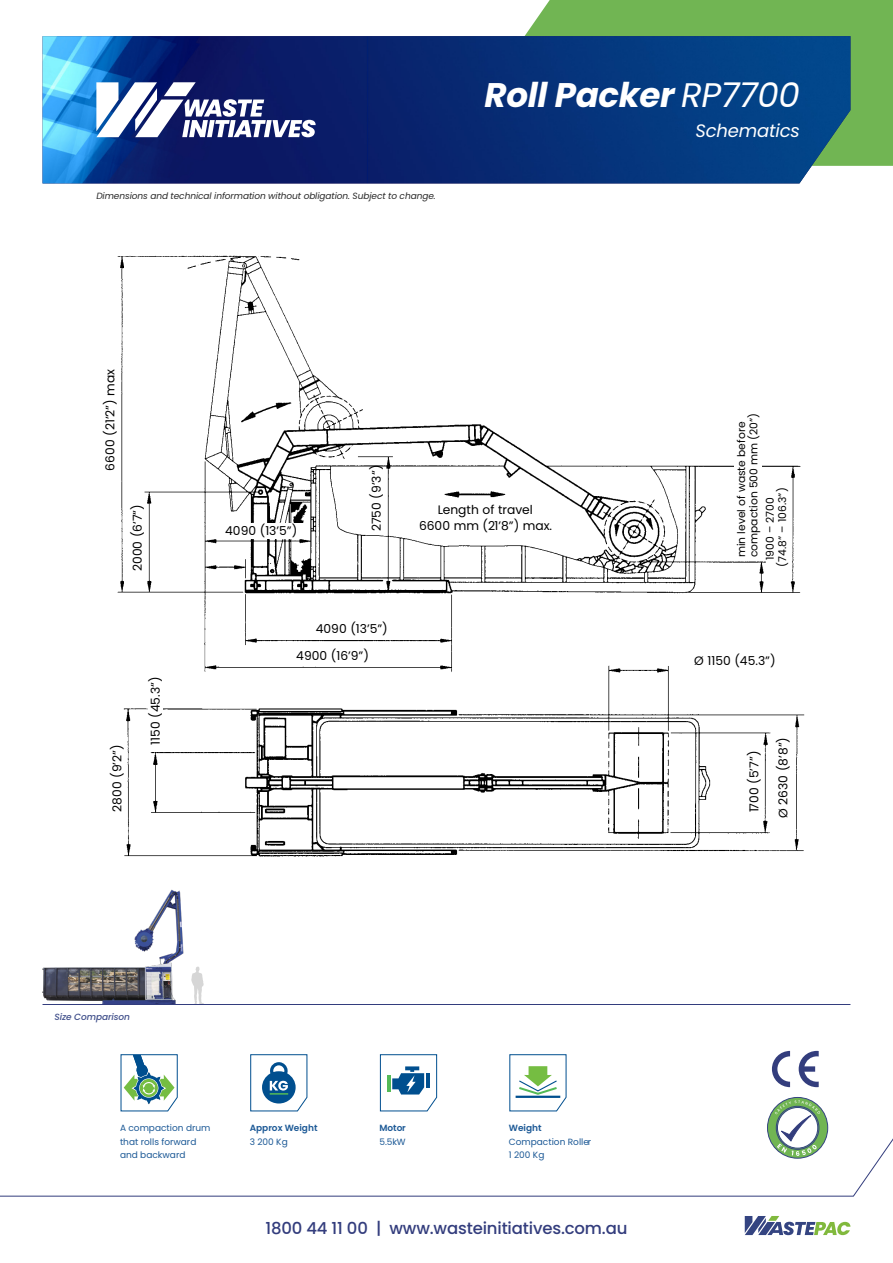
<style>
.page{position:relative;width:893px;height:1263px;background:#fff}
.page>*{position:absolute;margin:0;border:0;box-sizing:border-box;transform-origin:0 0}
.t1{font:italic 700 34.05px "Poppins";letter-spacing:-.01em;color:#fff}
.t2{font:italic 18px "Poppins";letter-spacing:-.01em;color:#fff}
.t3{font:500 16.5px "Poppins";letter-spacing:-.01em;color:#333d7d}
.t4{font:12.3px/15.3px "Poppins";color:#000;text-align:center}
.t5{font:10.8px/12.3px "Poppins";color:#000;text-align:center}
.t6{font:9px/13.5px "Poppins";color:#1c5996}
.t7{font:italic 9px "Poppins";letter-spacing:-.01em;color:#292929}
.t8{font:600 9px "Poppins";color:#1c5996}
.t9{font:italic 500 9px "Poppins";letter-spacing:-.01em;color:#41508b}
.s1{font-weight:400}
</style>
<div class="page">
<img style="left:42px;top:889px;width:142px;height:116px">
<svg style="left:191px;top:967px;width:13px;height:37px"></svg>
<svg style="left:772px;top:1051px;width:18px;height:36px"></svg>
<svg style="left:799px;top:1051px;width:20px;height:36px"></svg>
<svg style="left:767px;top:1097px;width:61px;height:61px"></svg>
<svg style="left:775px;top:1100px;width:45px;height:22px"></svg>
<svg style="left:0;top:1122px;width:893px;height:75px"></svg>
<div style="left:524px;top:0;width:369px;height:166px;background:#71b553"></div>
<img style="left:43px;top:36px;width:807px;height:147px">
<svg style="left:96px;top:82px;width:220px;height:55px"></svg>
<svg style="left:745px;top:1216px;width:105px;height:19px"></svg>
<img style="left:117px;top:255px;width:688px;height:602px">
<div style="left:207px;top:523px;width:101px;height:15px;background:#fff"></div>
<div style="left:148px;top:671px;width:15px;height:81px;background:#fff"></div>
<div style="left:734px;top:415px;width:28px;height:142px;background:#fff"></div>
<hr style="left:43px;top:1004px;width:807px;height:1px;background:#333d7d">
<svg style="left:121px;top:1054px;width:57px;height:57px"></svg>
<svg style="left:509px;top:1054px;width:58px;height:57px"></svg>
<svg style="left:250px;top:1054px;width:57px;height:57px"></svg>
<svg style="left:380px;top:1054px;width:57px;height:57px"></svg>
<h1 class="t1" style="left:485px;top:75px;width:317px">Roll Packer <span class="s1">RP7700</span></h1>
<p class="t7" style="left:96px;top:191px;width:341px">Dimensions and technical information without obligation. Subject to change.</p>
<p class="t4" style="left:103px;top:471px;width:103px;rotate:-90deg">6600 (21’2”) max</p>
<p class="t4" style="left:130px;top:571px;width:68px;rotate:-90deg">2000 (6’7”)</p>
<p class="t4" style="left:225px;top:523px;width:74px">4090 (13’5”)</p>
<p class="t4" style="left:369px;top:531px;width:68px;rotate:-90deg">2750 (9’3”)</p>
<p class="t4" style="left:419px;top:502px;width:135px">Length of travel<br>6600 mm (21’8”) max.</p>
<p class="t4" style="left:316px;top:621px;width:74px">4090 (13’5”)</p>
<h2 class="t2" style="left:695px;top:121px;width:106px">Schematics</h2>
<p class="t5" style="left:735px;top:557px;width:146px;text-align:left;rotate:-90deg">min level of waste before compaction 500 mm (20”)</p>
<p class="t5" style="left:764px;top:566px;width:81px;rotate:-90deg">1900 – 2700 (74.8” – 106.3”)</p>
<p class="t4" style="left:110px;top:812px;width:69px;rotate:-90deg">2800 (9’2”)</p>
<p class="t4" style="left:148px;top:745px;width:70px;rotate:-90deg">1150 (45.3”)</p>
<p class="t9" style="left:54px;top:1011px;width:77px">Size Comparison</p>
<p class="t4" style="left:296px;top:648px;width:74px">4900 (16’9”)</p>
<p class="t4" style="left:694px;top:653px;width:83px">Ø 1150 (45.3”)</p>
<p class="t4" style="left:746px;top:812px;width:63px;rotate:-90deg">1700 (5’7”)</p>
<p class="t4" style="left:775px;top:818px;width:82px;rotate:-90deg">Ø 2630 (8’8”)</p>
<p class="t6" style="left:120px;top:1121px;width:92px">A compaction drum that rolls forward and backward</p>
<p class="t8" style="left:509px;top:1123px;width:34px">Weight</p>
<p class="t8" style="left:250px;top:1123px;width:69px">Approx Weight</p>
<p class="t6" style="left:250px;top:1135px;width:40px">3 200 Kg</p>
<p class="t8" style="left:379px;top:1123px;width:28px">Motor</p>
<p class="t6" style="left:379px;top:1135px;width:28px">5.5kW</p>
<p class="t6" style="left:509px;top:1135px;width:84px">Compaction Roller<br>1 200 Kg</p>
<h3 class="t3" style="left:266px;top:1218px;width:363px">1800 44 11 00 | www.wasteinitiatives.com.au</h3>
</div>
